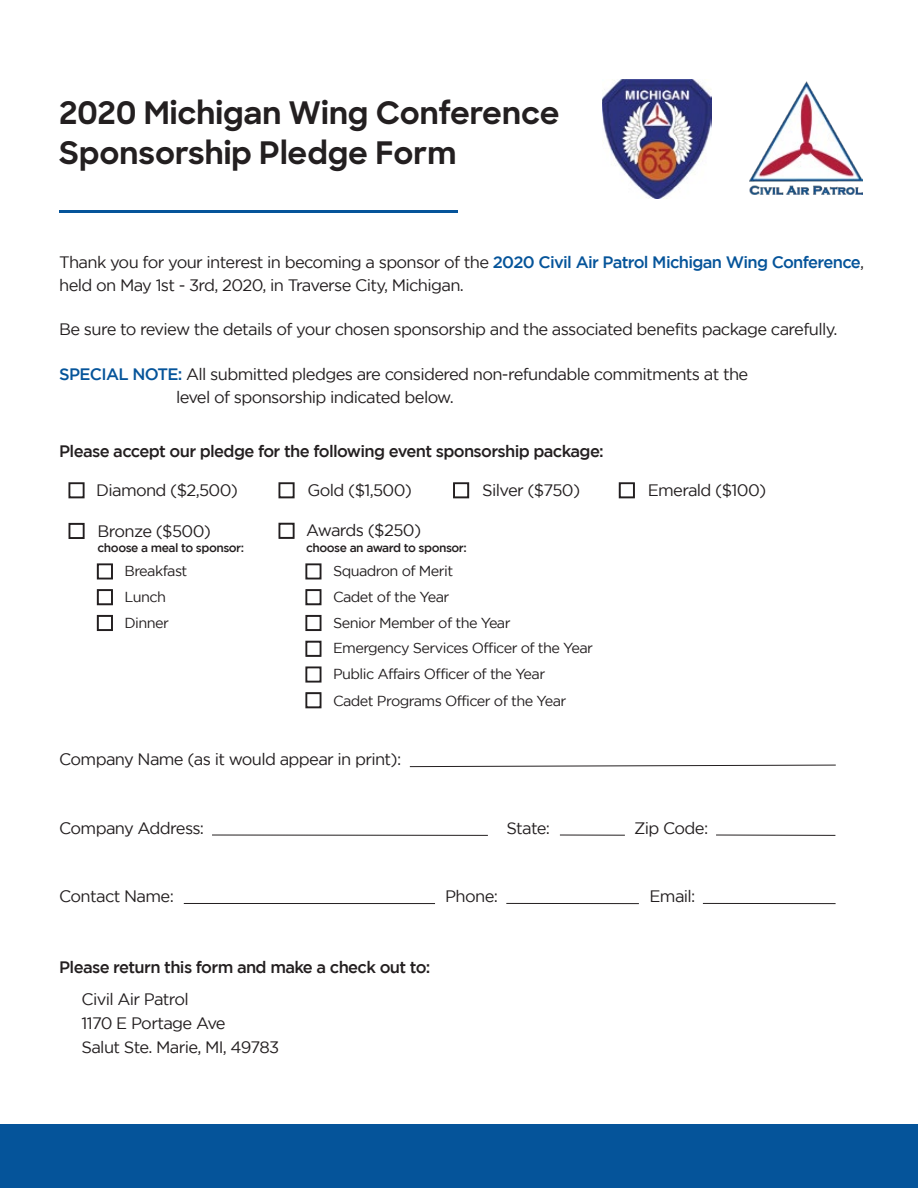
<style>
.page{position:relative;width:918px;height:1188px;background:#fff}
.page>*{position:absolute;margin:0;border:0;box-sizing:border-box;transform-origin:0 0}
.t1{font:700 31.05px/40.3px "Sharp Sans";color:#231f20}
.t2{font:16.5px/23.7px "Gotham";letter-spacing:-.04em;color:#231f20}
.t3{font:500 16.5px "Gotham";letter-spacing:-.04em;color:#231f20}
.t4{font:14.4px/26px "Gotham";letter-spacing:-.04em;color:#231f20}
.t5{font:500 12px "Gotham";letter-spacing:-.04em;color:#231f20}
.s1{font-weight:500;color:#05549a}
</style>
<div class="page">
<hr style="left:59px;top:210px;width:399px;height:3px;background:#05549a">
<img style="left:750px;top:81px;width:113px;height:113px">
<img style="left:603px;top:80px;width:108px;height:119px">
<svg style="left:409px;top:764px;width:427px;height:3px"></svg>
<hr style="left:212px;top:835px;width:276px;height:1px;background:#231f20">
<hr style="left:560px;top:835px;width:65px;height:1px;background:#231f20">
<hr style="left:506px;top:903px;width:133px;height:1px;background:#231f20">
<hr style="left:716px;top:835px;width:119px;height:1px;background:#231f20">
<hr style="left:184px;top:903px;width:251px;height:1px;background:#231f20">
<hr style="left:703px;top:903px;width:133px;height:1px;background:#231f20">
<div style="left:0;top:1124px;width:918px;height:64px;background:#05549a"></div>
<div style="left:68px;top:482px;width:17px;height:16px;border:2px solid #231f20"></div>
<div style="left:279px;top:482px;width:16px;height:16px;border:2px solid #231f20"></div>
<div style="left:453px;top:482px;width:16px;height:16px;border:2px solid #231f20"></div>
<div style="left:69px;top:523px;width:16px;height:16px;border:2px solid #231f20"></div>
<div style="left:279px;top:523px;width:16px;height:16px;border:2px solid #231f20"></div>
<div style="left:305px;top:589px;width:16px;height:16px;border:2px solid #231f20"></div>
<div style="left:305px;top:615px;width:16px;height:16px;border:2px solid #231f20"></div>
<div style="left:305px;top:641px;width:16px;height:16px;border:2px solid #231f20"></div>
<div style="left:305px;top:666px;width:16px;height:17px;border:2px solid #231f20"></div>
<div style="left:305px;top:692px;width:16px;height:16px;border:2px solid #231f20"></div>
<div style="left:97px;top:563px;width:16px;height:16px;border:2px solid #231f20"></div>
<div style="left:97px;top:589px;width:16px;height:16px;border:2px solid #231f20"></div>
<div style="left:97px;top:615px;width:16px;height:16px;border:2px solid #231f20"></div>
<div style="left:619px;top:482px;width:16px;height:16px;border:2px solid #231f20"></div>
<div style="left:305px;top:563px;width:16px;height:16px;border:2px solid #231f20"></div>
<h1 class="t1" style="left:59px;top:91px;width:502px">2020 Michigan Wing Conference<br>Sponsorship Pledge Form</h1>
<p class="t2" style="left:59px;top:250px;width:807px;line-height:23.2px">Thank you for your interest in becoming a sponsor of the <span class="s1">2020 Civil Air Patrol Michigan Wing Conference</span>, held on May 1st - 3rd, 2020, in Traverse City, Michigan.</p>
<p class="t2" style="left:59px;top:317px;width:780px">Be sure to review the details of your chosen sponsorship and the associated benefits package carefully.</p>
<p class="t2" style="left:176px;top:362px;width:574px;text-indent:-117px"><span class="s1">SPECIAL NOTE:</span> All submitted pledges are considered non-refundable commitments at the level of sponsorship indicated below.</p>
<p class="t3" style="left:59px;top:441px;width:546px">Please accept our pledge for the following event sponsorship package:</p>
<p class="t2" style="left:308px;top:478px;width:106px">Gold ($1,500)</p>
<p class="t2" style="left:482px;top:478px;width:100px">Silver ($750)</p>
<p class="t2" style="left:98px;top:519px;width:115px">Bronze ($500)</p>
<p class="t2" style="left:306px;top:519px;width:117px">Awards ($250)</p>
<p class="t5" style="left:306px;top:541px;width:162px">choose an award to sponsor:</p>
<p class="t4" style="left:333px;top:584px;width:262px">Cadet of the Year<br>Senior Member of the Year<br>Emergency Services Officer of the Year<br>Public Affairs Officer of the Year<br>Cadet Programs Officer of the Year</p>
<p class="t2" style="left:96px;top:478px;width:144px">Diamond ($2,500)</p>
<p class="t5" style="left:98px;top:541px;width:148px">choose a meal to sponsor:</p>
<p class="t4" style="left:125px;top:558px;width:64px">Breakfast<br>Lunch<br>Dinner</p>
<p class="t4" style="left:333px;top:558px;width:122px">Squadron of Merit</p>
<p class="t2" style="left:59px;top:747px;width:344px">Company Name (as it would appear in print):</p>
<p class="t2" style="left:648px;top:478px;width:120px">Emerald ($100)</p>
<p class="t2" style="left:59px;top:816px;width:146px">Company Address:</p>
<p class="t2" style="left:59px;top:884px;width:116px">Contact Name:</p>
<p class="t2" style="left:506px;top:816px;width:45px">State:</p>
<p class="t2" style="left:634px;top:816px;width:76px">Zip Code:</p>
<p class="t2" style="left:445px;top:884px;width:54px">Phone:</p>
<p class="t2" style="left:650px;top:884px;width:47px">Email:</p>
<p class="t3" style="left:59px;top:957px;width:373px">Please return this form and make a check out to:</p>
<p class="t2" style="left:81px;top:987px;width:199px">Civil Air Patrol<br>1170 E Portage Ave<br>Salut Ste. Marie, MI, 49783</p>
</div>
